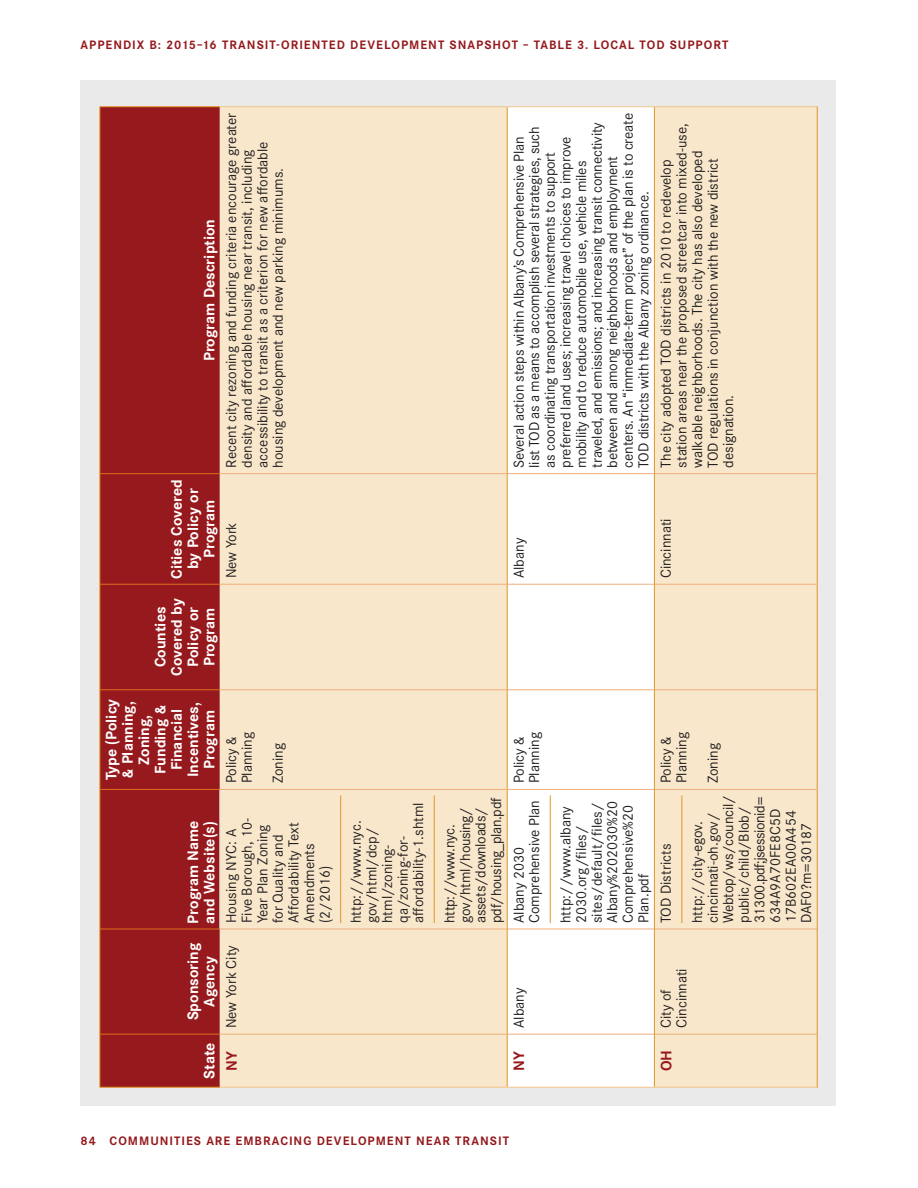
<style>
.page{position:relative;width:918px;height:1188px;background:#fff}
.page>*{position:absolute;margin:0;border:0;box-sizing:border-box;transform-origin:0 0}
.TableColHead{font:700 14.85px/16.4px "Corporate S";color:#fff;text-align:center}
.TableRowHead{font:700 14.85px "Corporate S";color:#961a1d}
.TableText{font:14.1px/15.6px "Corporate S";color:#231f20}
.TableText-2{font:14.1px/15.6px "Corporate S";letter-spacing:-.02em;color:#231f20}
.t1{font:700 12px "Corporate S";letter-spacing:.085em;color:#961a1d}
</style>
<div class="page">
<div style="left:81px;top:81px;width:755px;height:1025px;background:#ebeaea"></div>
<div style="left:100px;top:107px;width:120px;height:980px;background:#961a1d"></div>
<div style="left:220px;top:107px;width:597px;height:980px;background:#f8e7cb"></div>
<div style="left:508px;top:107px;width:146px;height:980px;background:#fff"></div>
<hr style="left:220px;top:789px;width:1px;height:140px;background:#d9d7d5">
<hr style="left:100px;top:1034px;width:120px;height:1px;background:#dd6e1c">
<hr style="left:100px;top:929px;width:120px;height:1px;background:#dd6e1c">
<hr style="left:100px;top:789px;width:120px;height:1px;background:#dd6e1c">
<hr style="left:100px;top:690px;width:120px;height:1px;background:#dd6e1c">
<hr style="left:100px;top:584px;width:120px;height:1px;background:#dd6e1c">
<hr style="left:100px;top:473px;width:120px;height:1px;background:#dd6e1c">
<hr style="left:220px;top:1034px;width:287px;height:1px;background:#efaf7e">
<hr style="left:220px;top:929px;width:287px;height:1px;background:#efaf7e">
<hr style="left:220px;top:789px;width:287px;height:1px;background:#efaf7e">
<hr style="left:220px;top:690px;width:287px;height:1px;background:#efaf7e">
<hr style="left:220px;top:584px;width:287px;height:1px;background:#efaf7e">
<hr style="left:220px;top:473px;width:287px;height:1px;background:#efaf7e">
<hr style="left:508px;top:1034px;width:146px;height:1px;background:#efaf7e">
<hr style="left:508px;top:929px;width:146px;height:1px;background:#efaf7e">
<hr style="left:508px;top:789px;width:146px;height:1px;background:#efaf7e">
<hr style="left:508px;top:690px;width:146px;height:1px;background:#efaf7e">
<hr style="left:508px;top:584px;width:146px;height:1px;background:#efaf7e">
<hr style="left:508px;top:473px;width:146px;height:1px;background:#efaf7e">
<hr style="left:655px;top:1034px;width:162px;height:1px;background:#efaf7e">
<hr style="left:655px;top:929px;width:162px;height:1px;background:#efaf7e">
<hr style="left:655px;top:789px;width:162px;height:1px;background:#efaf7e">
<hr style="left:655px;top:690px;width:162px;height:1px;background:#efaf7e">
<hr style="left:655px;top:584px;width:162px;height:1px;background:#efaf7e">
<hr style="left:655px;top:473px;width:162px;height:1px;background:#efaf7e">
<hr style="left:99px;top:1034px;width:1px;height:54px;background:#df9724">
<hr style="left:100px;top:1087px;width:120px;height:1px;background:#df9724">
<hr style="left:99px;top:929px;width:1px;height:105px;background:#df9724">
<hr style="left:99px;top:789px;width:1px;height:140px;background:#df9724">
<hr style="left:99px;top:690px;width:1px;height:99px;background:#df9724">
<hr style="left:99px;top:584px;width:1px;height:106px;background:#df9724">
<hr style="left:99px;top:474px;width:1px;height:110px;background:#df9724">
<hr style="left:99px;top:106px;width:1px;height:368px;background:#df9724">
<hr style="left:100px;top:106px;width:120px;height:1px;background:#df9724">
<hr style="left:220px;top:1087px;width:287px;height:1px;background:#f0c78b">
<hr style="left:220px;top:106px;width:287px;height:1px;background:#f0c78b">
<hr style="left:507px;top:1087px;width:147px;height:1px;background:#f0c78b">
<hr style="left:507px;top:106px;width:147px;height:1px;background:#f0c78b">
<hr style="left:654px;top:1087px;width:163px;height:1px;background:#f0c78b">
<hr style="left:654px;top:106px;width:163px;height:1px;background:#f0c78b">
<hr style="left:507px;top:1034px;width:1px;height:53px;background:#df9724">
<hr style="left:507px;top:929px;width:1px;height:105px;background:#df9724">
<hr style="left:507px;top:789px;width:1px;height:140px;background:#df9724">
<hr style="left:507px;top:690px;width:1px;height:99px;background:#df9724">
<hr style="left:507px;top:584px;width:1px;height:106px;background:#df9724">
<hr style="left:507px;top:474px;width:1px;height:110px;background:#df9724">
<hr style="left:507px;top:107px;width:1px;height:367px;background:#df9724">
<hr style="left:654px;top:1034px;width:1px;height:53px;background:#df9724">
<hr style="left:654px;top:929px;width:1px;height:105px;background:#df9724">
<hr style="left:654px;top:789px;width:1px;height:140px;background:#df9724">
<hr style="left:654px;top:690px;width:1px;height:99px;background:#df9724">
<hr style="left:654px;top:584px;width:1px;height:106px;background:#df9724">
<hr style="left:654px;top:474px;width:1px;height:110px;background:#df9724">
<hr style="left:654px;top:107px;width:1px;height:367px;background:#df9724">
<hr style="left:817px;top:1034px;width:1px;height:54px;background:#df9724">
<hr style="left:817px;top:929px;width:1px;height:105px;background:#df9724">
<hr style="left:817px;top:789px;width:1px;height:140px;background:#df9724">
<hr style="left:817px;top:690px;width:1px;height:99px;background:#df9724">
<hr style="left:817px;top:584px;width:1px;height:106px;background:#df9724">
<hr style="left:817px;top:474px;width:1px;height:110px;background:#df9724">
<hr style="left:817px;top:106px;width:1px;height:368px;background:#df9724">
<hr style="left:340px;top:795px;width:1px;height:128px;background:#df9724">
<hr style="left:434px;top:795px;width:1px;height:128px;background:#df9724">
<hr style="left:550px;top:795px;width:1px;height:128px;background:#df9724">
<hr style="left:682px;top:795px;width:1px;height:128px;background:#df9724">
<p class="t1" style="left:81px;top:38px;width:649px">APPENDIX B: 2015–16 TRANSIT-ORIENTED DEVELOPMENT SNAPSHOT – TABLE 3. LOCAL TOD SUPPORT</p>
<p class="TableColHead" style="left:201px;top:361px;width:144px;rotate:-90deg">Program Description</p>
<p class="TableColHead" style="left:169px;top:579px;width:101px;rotate:-90deg">Cities Covered by Policy or<br>Program</p>
<p class="TableColHead" style="left:152px;top:676px;width:79px;rotate:-90deg">Counties<br>Covered by<br>Policy or<br>Program</p>
<p class="TableText" style="left:224px;top:468px;width:357px;rotate:-90deg">Recent city rezoning and funding criteria encourage greater density and affordable housing near transit, including accessibility to transit as a criterion for new affordable housing development and new parking minimums.</p>
<p class="TableText" style="left:224px;top:578px;width:57px;rotate:-90deg">New York</p>
<p class="TableColHead" style="left:103px;top:780px;width:83px;rotate:-90deg">Type (Policy &amp; Planning,<br>Zoning,<br>Funding &amp;<br>Financial<br>Incentives,<br>Program</p>
<p class="TableText" style="left:224px;top:783px;width:53px;rotate:-90deg">Policy &amp;<br>Planning</p>
<p class="TableText" style="left:270px;top:783px;width:42px;rotate:-90deg">Zoning</p>
<p class="TableColHead" style="left:185px;top:924px;width:105px;rotate:-90deg">Program Name</p>
<p class="TableColHead" style="left:201px;top:924px;width:104px;rotate:-90deg">and Website(s)</p>
<p class="TableColHead" style="left:185px;top:1020px;width:79px;rotate:-90deg">Sponsoring<br>Agency</p>
<p class="TableColHead" style="left:201px;top:1079px;width:38px;rotate:-90deg">State</p>
<p class="TableText" style="left:224px;top:923px;width:107px;rotate:-90deg">Housing NYC: A<br>Five Borough, 10-<br>Year Plan Zoning for Quality and<br>Affordability Text<br>Amendments (2/2016)</p>
<p class="TableText" style="left:224px;top:1028px;width:85px;rotate:-90deg">New York City</p>
<p class="TableRowHead" style="left:222px;top:1071px;width:21px;rotate:-90deg">NY</p>
<p class="TableText" style="left:511px;top:468px;width:356px;rotate:-90deg">Several action steps within Albany’s Comprehensive Plan<br>list TOD as a means to accomplish several strategies, such as coordinating transportation investments to support preferred land uses; increasing travel choices to improve mobility and to reduce automobile use, vehicle miles traveled, and emissions; and increasing transit connectivity between and among neighborhoods and employment centers. An “immediate-term project” of the plan is to create TOD districts with the Albany zoning ordinance.</p>
<p class="TableText" style="left:658px;top:468px;width:346px;rotate:-90deg">The city adopted TOD districts in 2010 to redevelop station areas near the proposed streetcar into mixed-use, walkable neighborhoods. The city has also developed TOD regulations in conjunction with the new district designation.</p>
<p class="TableText" style="left:511px;top:578px;width:42px;rotate:-90deg">Albany</p>
<p class="TableText" style="left:658px;top:578px;width:61px;rotate:-90deg">Cincinnati</p>
<p class="TableText" style="left:348px;top:923px;width:122px;rotate:-90deg">http://www.nyc. gov/html/dcp/ html/zoning&shy;qa/zoning-for&shy;affordability-1.shtml</p>
<p class="TableText-2" style="left:442px;top:923px;width:127px;rotate:-90deg">http://www.nyc. gov/html/housing/ assets/downloads/ pdf/housing_plan.pdf</p>
<p class="TableText" style="left:511px;top:783px;width:53px;rotate:-90deg">Policy &amp;<br>Planning</p>
<p class="TableText" style="left:511px;top:923px;width:124px;rotate:-90deg">Albany 2030<br>Comprehensive Plan</p>
<p class="TableText" style="left:558px;top:923px;width:123px;rotate:-90deg">http://www.albany<br>2030.org/files/ sites/default/files/<br>Albany%202030%20<br>Comprehensive%20<br>Plan.pdf</p>
<p class="TableText" style="left:658px;top:783px;width:53px;rotate:-90deg">Policy &amp;<br>Planning</p>
<p class="TableText" style="left:705px;top:783px;width:42px;rotate:-90deg">Zoning</p>
<p class="TableText" style="left:658px;top:923px;width:81px;rotate:-90deg">TOD Districts</p>
<p class="TableText" style="left:690px;top:923px;width:129px;rotate:-90deg">http://city-egov. cincinnati-oh.gov/<br>Webtop/ws/council/ public/child/Blob/<br>31300.pdf;jsessionid=<br>634A9A70FE8C5D<br>17B602EA00A454<br>DAF0?m=30187</p>
<p class="TableText" style="left:511px;top:1028px;width:42px;rotate:-90deg">Albany</p>
<p class="TableRowHead" style="left:510px;top:1071px;width:21px;rotate:-90deg">NY</p>
<p class="TableText" style="left:658px;top:1028px;width:61px;rotate:-90deg">City of<br>Cincinnati</p>
<p class="TableRowHead" style="left:657px;top:1071px;width:23px;rotate:-90deg">OH</p>
<p class="t1" style="left:81px;top:1134px;width:430px">84 COMMUNITIES ARE EMBRACING DEVELOPMENT NEAR TRANSIT</p>
</div>
